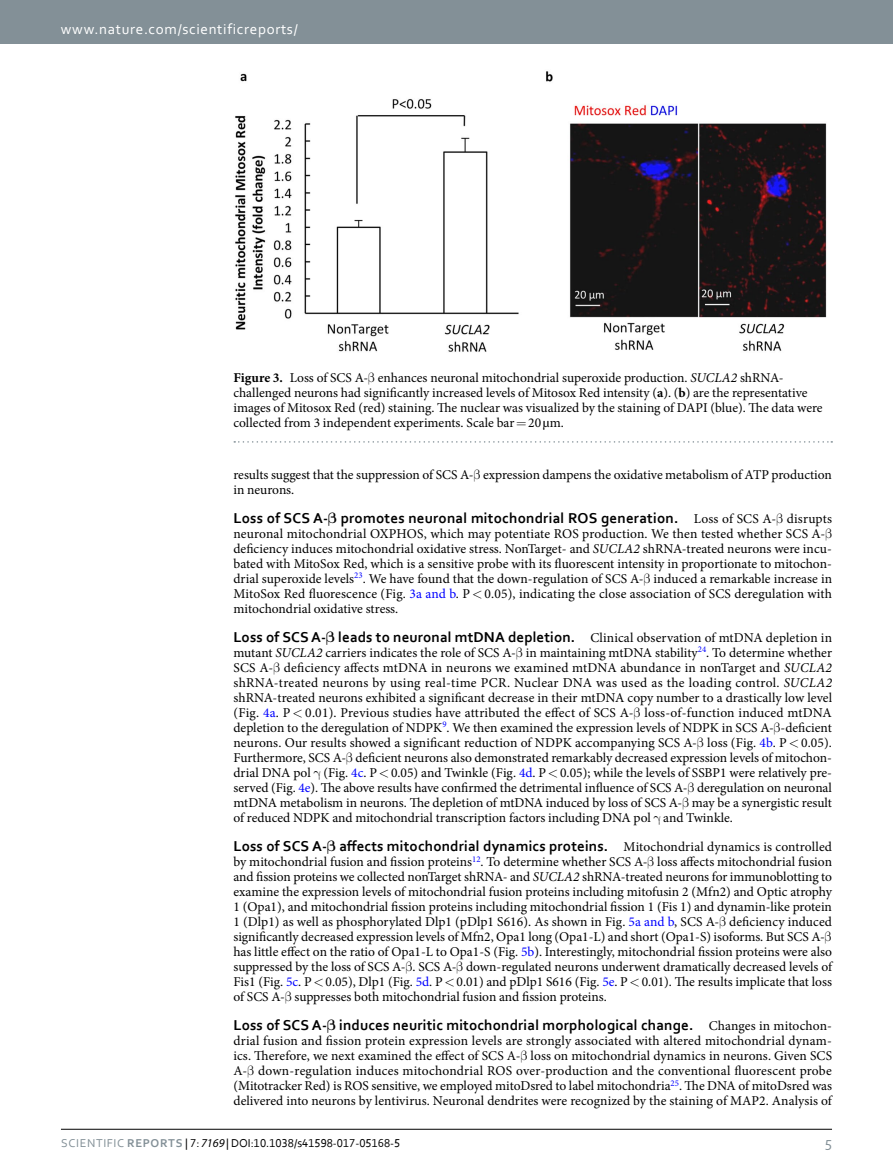
<style>
.page{position:relative;width:893px;height:1174px;background:#fff}
.page>*{position:absolute;margin:0;border:0;box-sizing:border-box;transform-origin:0 0}
.t1{font:700 15px "Corbel";letter-spacing:.01em;color:#000}
.t2{font:15px "Corbel 2";letter-spacing:.045em;color:#fff}
.t3{font:15px "Corbel 2";color:#839097}
.t4{font:13.5px/15px "Minion Pro";color:#000}
.t5{font:12px "Corbel";color:#000}
.s1{font-weight:700}
.s2{font-style:italic}
.s3{font-family:"STIX General"}
.s4{font-family:"Minion Pro";font-weight:400;font-size:13.5px}
.s5{color:#00f}
.s6{font-family:"Corbel 2";color:#839097}
.s7{font-family:"Corbel Bold 2";color:#839097}
.s8{font-family:"Myriad Pro";font-style:italic}
</style>
<div class="page">
<div style="left:0;top:0;width:893px;height:43px;background:#839097"></div>
<hr style="left:61px;top:1129px;width:771px;height:1px;background:#000">
<img style="left:235px;top:71px;width:592px;height:281px">
<svg style="left:234px;top:441px;width:598px;height:1px"></svg>
<p class="t2" style="left:61px;top:19px;width:238px">www.nature.com/scientificreports/</p>
<p class="t4" style="left:233px;top:370px;width:591px"><span class="s1">Figure 3.</span> Loss of SCS A- enhances neuronal mitochondrial superoxide production. <span class="s2">SUCLA2</span> shRNA&shy;challenged neurons had significantly increased levels of Mitosox Red intensity (<span class="s1">a</span>). (<span class="s1">b</span>) are the representative images of Mitosox Red (red) staining. The nuclear was visualized by the staining of DAPI (blue). The data were collected from 3 independent experiments. Scale bar 20<span class="s3">µ</span>m.</p>
<p class="t4" style="left:233px;top:467px;width:600px">results suggest that the suppression of SCS A- expression dampens the oxidative metabolism of ATP production in neurons.</p>
<p class="t1" style="left:233px;top:508px;width:600px">Loss of SCS A- promotes neuronal mitochondrial ROS generation. <span class="s4">Loss of SCS A- disrupts</span></p>
<p class="t4" style="left:233px;top:526px;width:600px">neuronal mitochondrial OXPHOS, which may potentiate ROS production. We then tested whether SCS A&shy;deficiency induces mitochondrial oxidative stress. NonTarget- and <span class="s2">SUCLA2</span> shRNA-treated neurons were incu&shy;bated with MitoSox Red, which is a sensitive probe with its fluorescent intensity in proportionate to mitochon&shy;drial superoxide levels<sup>23</sup>. We have found that the down-regulation of SCS A- induced a remarkable increase in MitoSox Red fluorescence (Fig. <span class="s5">3a and b</span>. P 0.05), indicating the close association of SCS deregulation with mitochondrial oxidative stress.</p>
<p class="t1" style="left:233px;top:627px;width:600px">Loss of SCS A- leads to neuronal mtDNA depletion. <span class="s4">Clinical observation of mtDNA depletion in</span></p>
<p class="t4" style="left:233px;top:645px;width:600px;text-align:justify">mutant <span class="s2">SUCLA2</span> carriers indicates the role of SCS A- in maintaining mtDNA stability<sup>24</sup>. To determine whether SCS A- deficiency affects mtDNA in neurons we examined mtDNA abundance in nonTarget and <span class="s2">SUCLA2 </span>shRNA-treated neurons by using real-time PCR. Nuclear DNA was used as the loading control. <span class="s2">SUCLA2 </span>shRNA-treated neurons exhibited a significant decrease in their mtDNA copy number to a drastically low level (Fig. <span class="s5">4a</span>. P 0.01). Previous studies have attributed the effect of SCS A- loss-of-function induced mtDNA depletion to the deregulation of NDPK<sup>9</sup>. We then examined the expression levels of NDPK in SCS A- -deficient neurons. Our results showed a significant reduction of NDPK accompanying SCS A- loss (Fig. <span class="s5">4b</span>. P 0.05).<br>Furthermore, SCS A- deficient neurons also demonstrated remarkably decreased expression levels of mitochon&shy;drial DNA pol (Fig. <span class="s5">4c</span>. P 0.05) and Twinkle (Fig. <span class="s5">4d</span>. P 0.05); while the levels of SSBP1 were relatively pre&shy;served (Fig. <span class="s5">4e</span>). The above results have confirmed the detrimental influence of SCS A- deregulation on neuronal mtDNA metabolism in neurons. The depletion of mtDNA induced by loss of SCS A- may be a synergistic result of reduced NDPK and mitochondrial transcription factors including DNA pol and Twinkle.</p>
<p class="t1" style="left:233px;top:837px;width:600px">Loss of SCS A- affects mitochondrial dynamics proteins. <span class="s4">Mitochondrial dynamics is controlled</span></p>
<p class="t4" style="left:233px;top:854px;width:600px">by mitochondrial fusion and fission proteins<sup>12</sup>. To determine whether SCS A- loss affects mitochondrial fusion and fission proteins we collected nonTarget shRNA- and <span class="s2">SUCLA2</span> shRNA-treated neurons for immunoblotting to examine the expression levels of mitochondrial fusion proteins including mitofusin 2 (Mfn2) and Optic atrophy 1 (Opa1), and mitochondrial fission proteins including mitochondrial fission 1 (Fis 1) and dynamin-like protein 1 (Dlp1) as well as phosphorylated Dlp1 (pDlp1 S616). As shown in Fig. <span class="s5">5a and b</span>, SCS A- deficiency induced significantly decreased expression levels of Mfn2, Opa1 long (Opa1-L) and short (Opa1-S) isoforms. But SCS A&shy;has little effect on the ratio of Opa1-L to Opa1-S (Fig. <span class="s5">5b</span>). Interestingly, mitochondrial fission proteins were also suppressed by the loss of SCS A- . SCS A- down-regulated neurons underwent dramatically decreased levels of Fis1 (Fig. <span class="s5">5c</span>. P 0.05), Dlp1 (Fig. <span class="s5">5d</span>. P 0.01) and pDlp1 S616 (Fig. <span class="s5">5e</span>. P 0.01). The results implicate that loss of SCS A- suppresses both mitochondrial fusion and fission proteins.</p>
<p class="t1" style="left:233px;top:1016px;width:600px">Loss of SCS A- induces neuritic mitochondrial morphological change. <span class="s4">Changes in mitochon-</span></p>
<p class="t4" style="left:233px;top:1033px;width:600px;text-align:justify">drial fusion and fission protein expression levels are strongly associated with altered mitochondrial dynam&shy;ics. Therefore, we next examined the effect of SCS A- loss on mitochondrial dynamics in neurons. Given SCS A- down-regulation induces mitochondrial ROS over-production and the conventional fluorescent probe (Mitotracker Red) is ROS sensitive, we employed mitoDsred to label mitochondria<sup>25</sup>. The DNA of mitoDsred was delivered into neurons by lentivirus. Neuronal dendrites were recognized by the staining of MAP2. Analysis of</p>
<p class="t5" style="left:61px;top:1135px;width:341px"><span class="s6">SCienTifiC</span> <span class="s7">REPORTS</span> | 7: <span class="s8">7169</span> | DOI:10.1038/s41598-017-05168-5</p>
<p class="t3" style="left:825px;top:1132px;width:9px">5</p>
</div>
